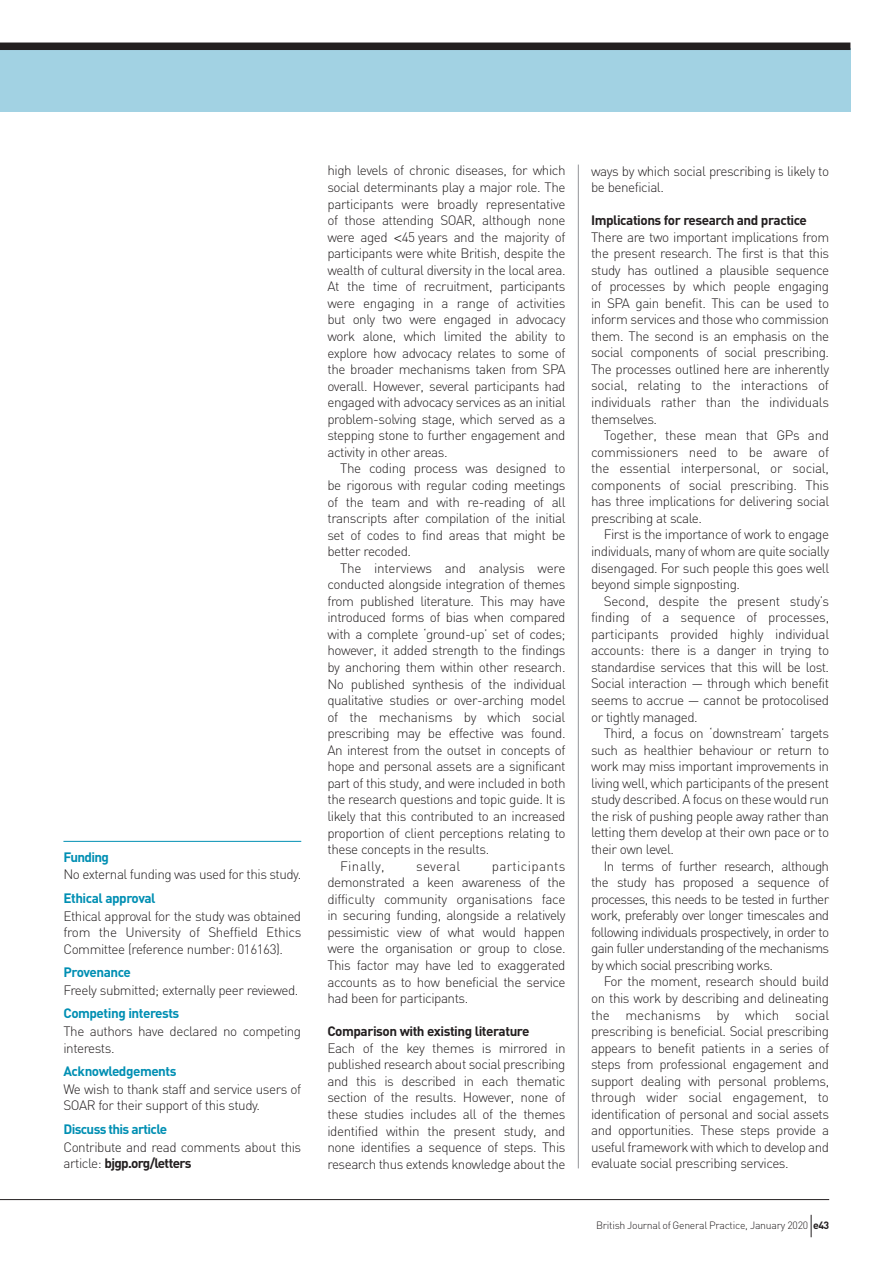
<style>
.page{position:relative;width:893px;height:1263px;background:#fff}
.page>*{position:absolute;margin:0;border:0;box-sizing:border-box;transform-origin:0 0}
.t1{font:300 13.5px/16.5px "DIN";letter-spacing:-.035em;color:#231f20;text-align:justify}
.t2{font:700 13.5px "DIN";letter-spacing:-.035em;color:#008fb3}
.t3{font:700 13.5px "DIN";letter-spacing:-.035em;color:#231f20}
.t4{font:300 13.5px "DIN";letter-spacing:-.015em;color:#231f20}
.t5{font:300 13.5px "DIN";letter-spacing:.02em;color:#231f20}
.t6{font:300 13.5px "DIN";letter-spacing:.015em;color:#231f20}
.t7{font:300 10.5px "DIN";letter-spacing:-.025em;color:#231f20}
.s1{font-weight:700}
.s2{font-family:"Helvetica"}
</style>
<div class="page">
<div style="left:0;top:48px;width:850px;height:64px;background:#a2d2e3"></div>
<div style="left:0;top:43px;width:850px;height:7px;background:#231f20"></div>
<hr style="left:578px;top:165px;width:1px;height:1003px;background:#939598">
<hr style="left:63px;top:841px;width:238px;height:1px;background:#008fb3">
<hr style="left:0;top:1199px;width:829px;height:1px;background:#231f20">
<svg style="left:811px;top:1215px;width:1px;height:22px"></svg>
<p class="t2" style="left:63px;top:848px;width:47px">Funding</p>
<p class="t1" style="left:63px;top:866px;width:239px">No external funding was used for this study.</p>
<p class="t2" style="left:63px;top:889px;width:94px">Ethical approval</p>
<p class="t1" style="left:63px;top:907px;width:239px">Ethical approval for the study was obtained from the University of Sheffield Ethics Committee (reference number: 016163).</p>
<p class="t2" style="left:63px;top:963px;width:69px">Provenance</p>
<p class="t1" style="left:63px;top:982px;width:237px">Freely submitted; externally peer reviewed.</p>
<p class="t2" style="left:63px;top:1004px;width:117px">Competing interests</p>
<p class="t1" style="left:63px;top:1023px;width:239px">The authors have declared no competing interests.</p>
<p class="t2" style="left:63px;top:1062px;width:115px">Acknowledgements</p>
<p class="t1" style="left:63px;top:1080px;width:239px">We wish to thank staff and service users of<br>SOAR for their support of this study.</p>
<p class="t2" style="left:63px;top:1120px;width:105px">Discuss this article</p>
<p class="t1" style="left:63px;top:1138px;width:239px">Contribute and read comments about this article: <span class="s1">bjgp.org/letters</span></p>
<p class="t1" style="left:327px;top:162px;width:240px">high levels of chronic diseases, for which social determinants play a major role. The participants were broadly representative of those attending SOAR, although none were aged <span class="s2">&lt;</span>45 years and the majority of participants were white British, despite the wealth of cultural diversity in the local area.<br>At the time of recruitment, participants were engaging in a range of activities but only two were engaged in advocacy work alone, which limited the ability to explore how advocacy relates to some of the broader mechanisms taken from SPA overall. However, several participants had engaged with advocacy services as an initial problem-solving stage, which served as a stepping stone to further engagement and activity in other areas.</p>
<p class="t1" style="left:327px;top:460px;width:240px;text-indent:13px">The coding process was designed to be rigorous with regular coding meetings of the team and with re-reading of all transcripts after compilation of the initial set of codes to find areas that might be better recoded.</p>
<p class="t4" style="left:340px;top:559px;width:227px">The interviews and analysis were</p>
<p class="t1" style="left:327px;top:576px;width:240px">conducted alongside integration of themes</p>
<p class="t1" style="left:327px;top:593px;width:240px">from published literature. This may have</p>
<p class="t1" style="left:327px;top:609px;width:240px">introduced forms of bias when compared</p>
<p class="t1" style="left:327px;top:626px;width:240px">with a complete ‘ground-up’ set of codes;</p>
<p class="t1" style="left:327px;top:642px;width:240px">however, it added strength to the findings</p>
<p class="t1" style="left:327px;top:659px;width:240px">by anchoring them within other research.</p>
<p class="t1" style="left:327px;top:675px;width:240px">No published synthesis of the individual</p>
<p class="t1" style="left:327px;top:692px;width:240px">qualitative studies or over-arching model</p>
<p class="t1" style="left:327px;top:708px;width:240px">of the mechanisms by which social</p>
<p class="t1" style="left:327px;top:725px;width:240px">prescribing may be effective was found.</p>
<p class="t1" style="left:327px;top:741px;width:240px">An interest from the outset in concepts of</p>
<p class="t1" style="left:327px;top:758px;width:240px">hope and personal assets are a significant</p>
<p class="t1" style="left:327px;top:775px;width:240px">part of this study, and were included in both</p>
<p class="t1" style="left:327px;top:791px;width:240px">the research questions and topic guide. It is</p>
<p class="t1" style="left:327px;top:808px;width:240px">likely that this contributed to an increased</p>
<p class="t1" style="left:327px;top:824px;width:240px">proportion of client perceptions relating to</p>
<p class="t1" style="left:327px;top:841px;width:163px">these concepts in the results.</p>
<p class="t5" style="left:340px;top:857px;width:46px">Finally,</p>
<p class="t6" style="left:416px;top:857px;width:46px">several</p>
<p class="t1" style="left:327px;top:857px;width:240px;text-indent:164px">participants demonstrated a keen awareness of the difficulty community organisations face in securing funding, alongside a relatively pessimistic view of what would happen were the organisation or group to close.<br>This factor may have led to exaggerated accounts as to how beneficial the service had been for participants.</p>
<p class="t3" style="left:327px;top:1022px;width:204px">Comparison with existing literature</p>
<p class="t1" style="left:327px;top:1039px;width:240px">Each of the key themes is mirrored in published research about social prescribing and this is described in each thematic section of the results. However, none of these studies includes all of the themes identified within the present study, and none identifies a sequence of steps. This research thus extends knowledge about the</p>
<p class="t1" style="left:591px;top:162px;width:240px">ways by which social prescribing is likely to be beneficial.</p>
<p class="t3" style="left:591px;top:211px;width:217px">Implications for research and practice</p>
<p class="t1" style="left:591px;top:228px;width:240px">There are two important implications from the present research. The first is that this study has outlined a plausible sequence of processes by which people engaging in SPA gain benefit. This can be used to inform services and those who commission them. The second is an emphasis on the social components of social prescribing.<br>The processes outlined here are inherently social, relating to the interactions of individuals rather than the individuals themselves.</p>
<p class="t1" style="left:591px;top:427px;width:240px;text-indent:13px">Together, these mean that GPs and commissioners need to be aware of the essential interpersonal, or social, components of social prescribing. This has three implications for delivering social prescribing at scale.</p>
<p class="t1" style="left:591px;top:526px;width:240px;text-indent:13px">First is the importance of work to engage individuals, many of whom are quite socially disengaged. For such people this goes well beyond simple signposting.</p>
<p class="t1" style="left:591px;top:592px;width:240px;text-indent:13px">Second, despite the present study’s finding of a sequence of processes, participants provided highly individual accounts: there is a danger in trying to standardise services that this will be lost.<br>Social interaction — through which benefit seems to accrue — cannot be protocolised or tightly managed.</p>
<p class="t1" style="left:591px;top:725px;width:240px;text-indent:13px">Third, a focus on ‘downstream’ targets such as healthier behaviour or return to work may miss important improvements in living well, which participants of the present study described. A focus on these would run the risk of pushing people away rather than letting them develop at their own pace or to their own level.</p>
<p class="t1" style="left:591px;top:857px;width:240px;text-indent:13px">In terms of further research, although the study has proposed a sequence of processes, this needs to be tested in further work, preferably over longer timescales and following individuals prospectively, in order to gain fuller understanding of the mechanisms by which social prescribing works.</p>
<p class="t1" style="left:591px;top:973px;width:240px;text-indent:13px">For the moment, research should build on this work by describing and delineating the mechanisms by which social prescribing is beneficial. Social prescribing appears to benefit patients in a series of steps from professional engagement and support dealing with personal problems, through wider social engagement, to identification of personal and social assets and opportunities. These steps provide a useful framework with which to develop and evaluate social prescribing services.</p>
<p class="t7" style="left:596px;top:1219px;width:235px">British Journal of General Practice, January 2020 <span class="s1">e43</span></p>
</div>
